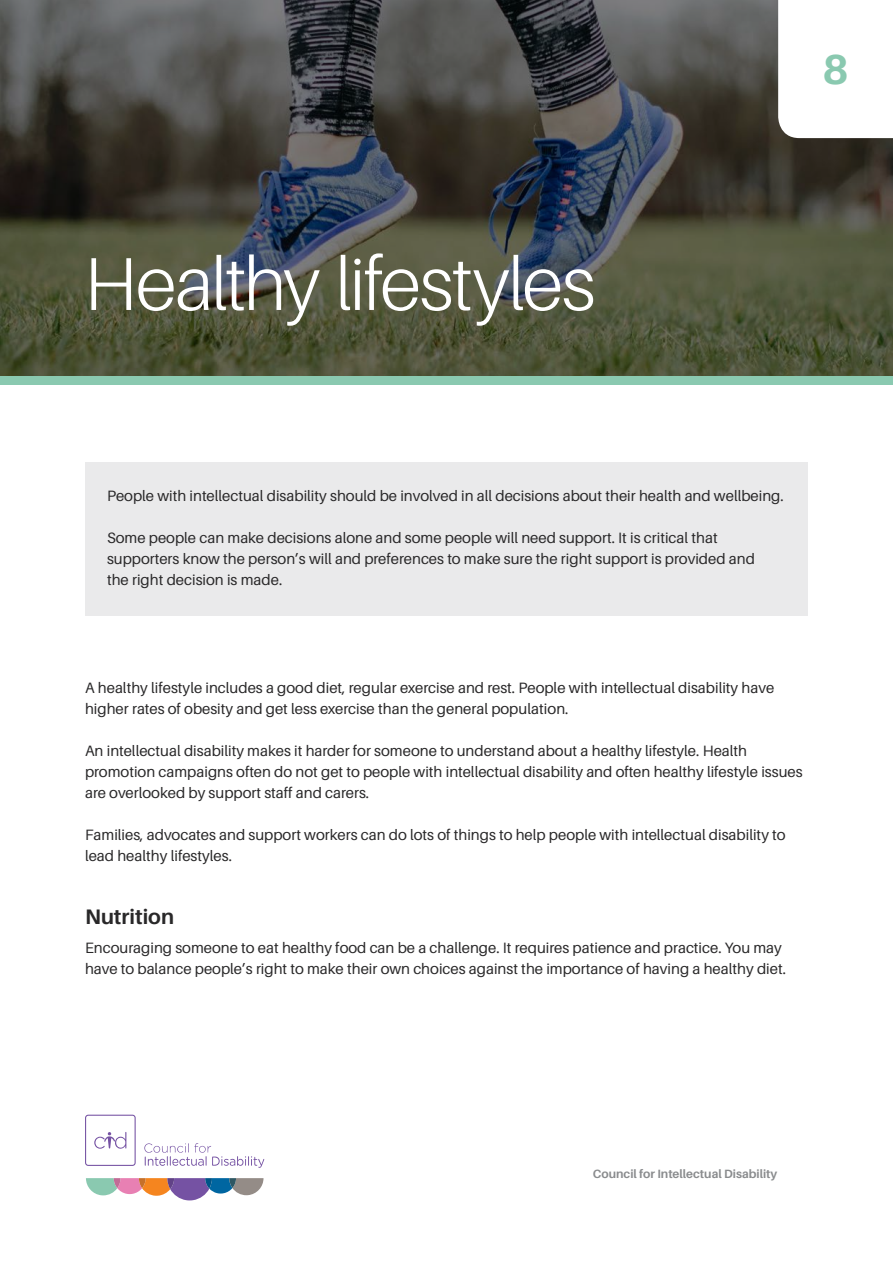
<style>
.page{position:relative;width:893px;height:1263px;background:#fff}
.page>*{position:absolute;margin:0;border:0;box-sizing:border-box;transform-origin:0 0}
.t1{font:300 75px "Aileron";letter-spacing:-.03em;color:#fff}
.t2{font:700 42px "Aileron";color:#8ac9b0}
.t3{font:700 21px "Aileron";color:#292829}
.t4{font:15px/21px "Aileron";color:#292829}
.t5{font:700 12px "Aileron";color:#8a8c8e}
</style>
<div class="page">
<svg style="left:144px;top:1143px;width:121px;height:25px"></svg>
<div style="left:85px;top:1115px;width:51px;height:51px;border:1px solid #7552a3;border-radius:3px"></div>
<svg style="left:94px;top:1132px;width:33px;height:17px"></svg>
<svg style="left:86px;top:1178px;width:177px;height:22px"></svg>
<img style="left:0;top:0;width:893px;height:375px">
<svg style="left:778px;top:0;width:115px;height:138px"></svg>
<div style="left:0;top:376px;width:893px;height:8px;background:#8ac9b0"></div>
<div style="left:85px;top:462px;width:723px;height:153px;background:#eaeaeb"></div>
<h2 class="t2" style="left:822px;top:46px;width:28px">8</h2>
<h1 class="t1" style="left:84px;top:243px;width:513px">Healthy lifestyles</h1>
<p class="t4" style="left:107px;top:485px;width:678px">People with intellectual disability should be involved in all decisions about their health and wellbeing.</p>
<p class="t4" style="left:107px;top:527px;width:649px">Some people can make decisions alone and some people will need support. It is critical that supporters know the person’s will and preferences to make sure the right support is provided and the right decision is made.</p>
<p class="t4" style="left:85px;top:677px;width:691px">A healthy lifestyle includes a good diet, regular exercise and rest. People with intellectual disability have higher rates of obesity and get less exercise than the general population.</p>
<p class="t4" style="left:85px;top:740px;width:719px">An intellectual disability makes it harder for someone to understand about a healthy lifestyle. Health promotion campaigns often do not get to people with intellectual disability and often healthy lifestyle issues are overlooked by support staff and carers.</p>
<p class="t4" style="left:85px;top:824px;width:702px">Families, advocates and support workers can do lots of things to help people with intellectual disability to lead healthy lifestyles.</p>
<h3 class="t3" style="left:85px;top:905px;width:91px">Nutrition</h3>
<p class="t4" style="left:85px;top:938px;width:702px">Encouraging someone to eat healthy food can be a challenge. It requires patience and practice. You may have to balance people’s right to make their own choices against the importance of having a healthy diet.</p>
<p class="t5" style="left:593px;top:1167px;width:186px">Council for Intellectual Disability</p>
</div>
